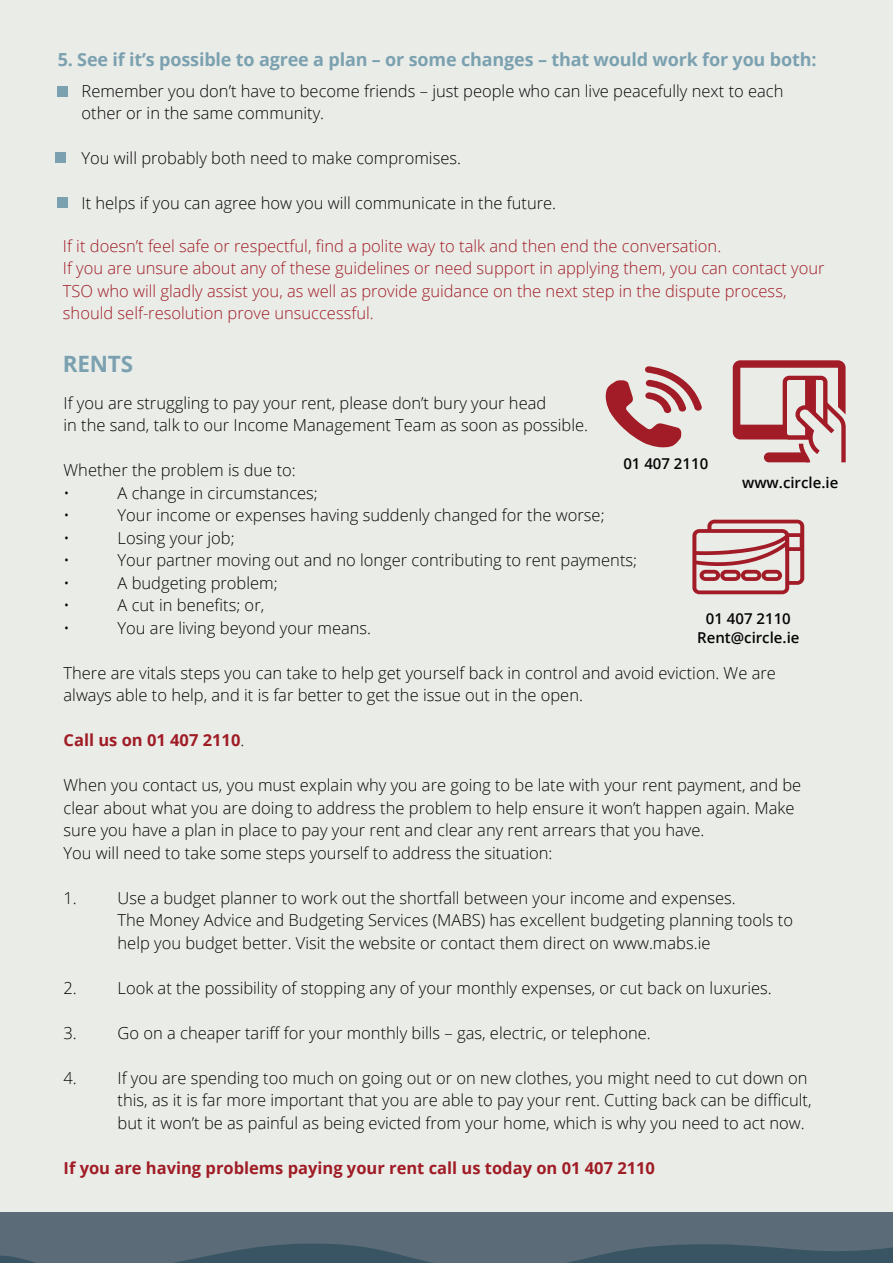
<style>
.page{position:relative;width:893px;height:1263px;background:#eaece8}
.page>*{position:absolute;margin:0;border:0;box-sizing:border-box;transform-origin:0 0}
.t1{font:700 22.5px "Open Sans";letter-spacing:-.01em;color:#7ba1b0}
.t2{font:700 18px "Open Sans";letter-spacing:-.01em;color:#7ba1b0}
.t3{font:300 16.5px/22.5px "Open Sans";color:#050504}
.t4{font:300 16.5px/22.5px "Open Sans";color:#a01c25}
.t5{font:700 16.5px "Open Sans";color:#a01c25}
.t6{font:600 15px/19.5px "Open Sans";color:#050504;text-align:center}
.s1{font-weight:300;color:#050504}
</style>
<div class="page">
<div style="left:0;top:1212px;width:893px;height:51px;background:#5c6b78"></div>
<svg style="left:0;top:1243px;width:893px;height:20px"></svg>
<div style="left:58px;top:86px;width:10px;height:10px;background:#7ba1b0"></div>
<div style="left:58px;top:197px;width:10px;height:11px;background:#7ba1b0"></div>
<div style="left:56px;top:152px;width:10px;height:11px;background:#7ba1b0"></div>
<svg style="left:605px;top:366px;width:97px;height:82px"></svg>
<svg style="left:692px;top:520px;width:112px;height:74px"></svg>
<svg style="left:733px;top:360px;width:113px;height:102px"></svg>
<p class="t2" style="left:58px;top:47px;width:760px">5. See if it’s possible to agree a plan – or some changes – that would work for you both:</p>
<p class="t3" style="left:82px;top:79px;width:703px">Remember you don’t have to become friends – just people who can live peacefully next to each other or in the same community.</p>
<p class="t3" style="left:82px;top:147px;width:381px">You will probably both need to make compromises.</p>
<p class="t3" style="left:82px;top:192px;width:476px">It helps if you can agree how you will communicate in the future.</p>
<p class="t4" style="left:63px;top:234px;width:763px">If it doesn’t feel safe or respectful, find a polite way to talk and then end the conversation.<br>If you are unsure about any of these guidelines or need support in applying them, you can contact your TSO who will gladly assist you, as well as provide guidance on the next step in the dispute process, should self-resolution prove unsuccessful.</p>
<h1 class="t1" style="left:63px;top:348px;width:72px">RENTS</h1>
<p class="t3" style="left:64px;top:391px;width:526px">If you are struggling to pay your rent, please don’t bury your head<br>in the sand, talk to our Income Management Team as soon as possible.</p>
<p class="t3" style="left:64px;top:458px;width:234px">Whether the problem is due to: •</p>
<p class="t6" style="left:623px;top:454px;width:86px">01 407 2110</p>
<p class="t6" style="left:742px;top:473px;width:98px">www.circle.ie</p>
<p class="t3" style="left:118px;top:481px;width:202px">A change in circumstances;</p>
<p class="t3" style="left:64px;top:504px;width:8px">•</p>
<p class="t3" style="left:118px;top:504px;width:489px">Your income or expenses having suddenly changed for the worse;</p>
<p class="t3" style="left:64px;top:526px;width:8px">•</p>
<p class="t3" style="left:118px;top:526px;width:119px">Losing your job;</p>
<p class="t3" style="left:64px;top:549px;width:8px">•</p>
<p class="t3" style="left:118px;top:549px;width:521px">Your partner moving out and no longer contributing to rent payments;</p>
<p class="t3" style="left:64px;top:571px;width:8px">•</p>
<p class="t3" style="left:118px;top:571px;width:162px">A budgeting problem;</p>
<p class="t3" style="left:64px;top:594px;width:8px">•</p>
<p class="t3" style="left:118px;top:594px;width:148px">A cut in benefits; or,</p>
<p class="t3" style="left:64px;top:616px;width:8px">•</p>
<p class="t3" style="left:118px;top:616px;width:255px">You are living beyond your means.</p>
<p class="t3" style="left:64px;top:661px;width:714px">There are vitals steps you can take to help get yourself back in control and avoid eviction. We are always able to help, and it is far better to get the issue out in the open.</p>
<p class="t5" style="left:64px;top:729px;width:182px">Call us on 01 407 2110<span class="s1">.</span></p>
<p class="t3" style="left:64px;top:774px;width:739px">When you contact us, you must explain why you are going to be late with your rent payment, and be clear about what you are doing to address the problem to help ensure it won’t happen again. Make sure you have a plan in place to pay your rent and clear any rent arrears that you have.<br>You will need to take some steps yourself to address the situation:</p>
<p class="t3" style="left:64px;top:886px;width:15px">1.</p>
<p class="t3" style="left:118px;top:886px;width:677px">Use a budget planner to work out the shortfall between your income and expenses.<br>The Money Advice and Budgeting Services (MABS) has excellent budgeting planning tools to help you budget better. Visit the website or contact them direct on www.mabs.ie</p>
<p class="t3" style="left:64px;top:976px;width:15px">2.</p>
<p class="t3" style="left:118px;top:976px;width:656px">Look at the possibility of stopping any of your monthly expenses, or cut back on luxuries.</p>
<p class="t3" style="left:64px;top:1021px;width:15px">3.</p>
<p class="t3" style="left:118px;top:1021px;width:535px">Go on a cheaper tariff for your monthly bills – gas, electric, or telephone.</p>
<p class="t3" style="left:64px;top:1066px;width:15px">4.</p>
<p class="t3" style="left:118px;top:1066px;width:696px">If you are spending too much on going out or on new clothes, you might need to cut down on this, as it is far more important that you are able to pay your rent. Cutting back can be difficult, but it won’t be as painful as being evicted from your home, which is why you need to act now.</p>
<p class="t5" style="left:64px;top:1156px;width:593px">If you are having problems paying your rent call us today on 01 407 2110</p>
<p class="t6" style="left:697px;top:608px;width:104px">01 407 2110<br>Rent@circle.ie</p>
</div>
